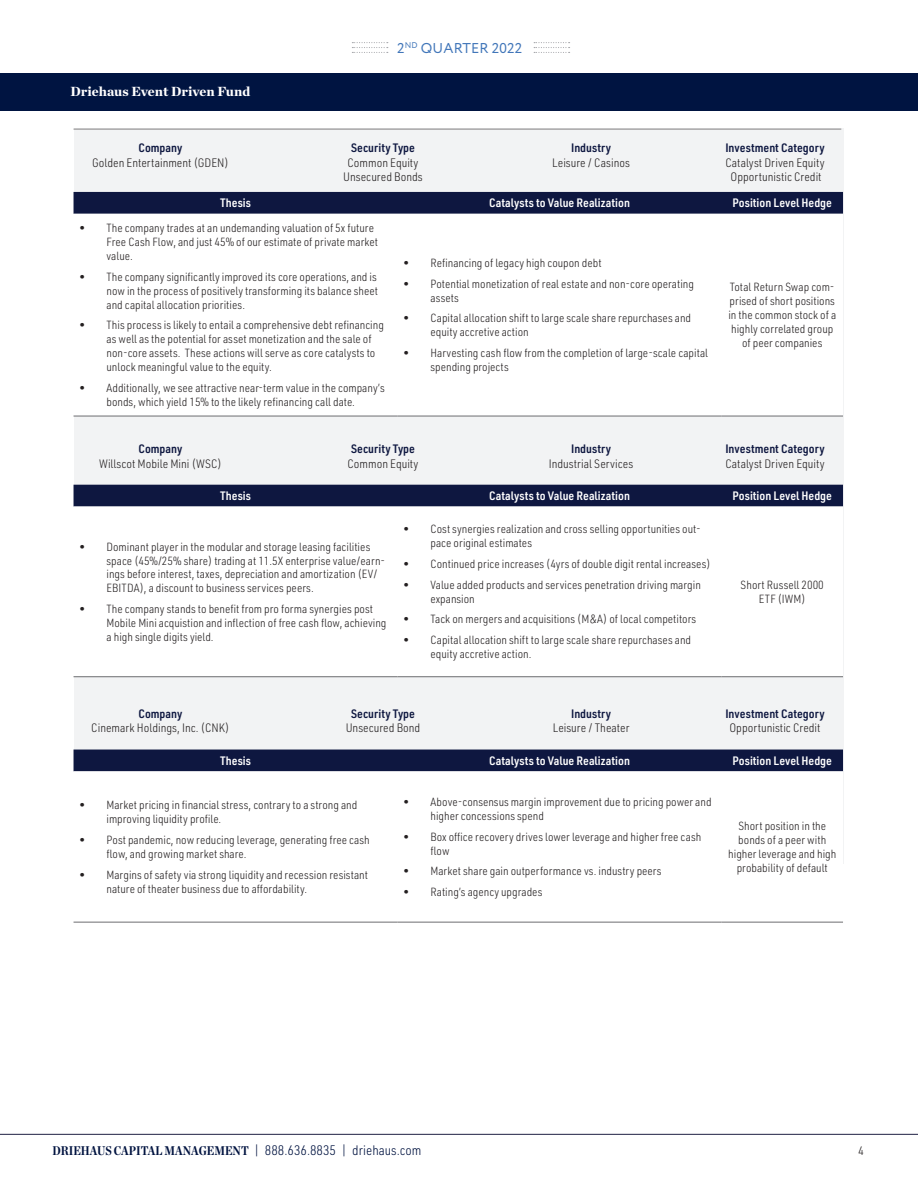
<style>
.page{position:relative;width:918px;height:1188px;background:#fff}
.page>*{position:absolute;margin:0;border:0;box-sizing:border-box;transform-origin:0 0}
.t1{font:14.25px "Circe";letter-spacing:.01em;color:#4176b9}
.t2{font:300 13.5px "URWDIN Semi Cond";color:#001340}
.t3{font:900 13.5px "Chronicle Deck";color:#fff}
.t4{font:300 12px "URWDIN Semi Cond";color:#231f20}
.t5{font:600 12px "URWDIN Semi Cond";color:#fff}
.t6{font:600 12px "URWDIN Semi Cond";color:#0e1740}
.t7{font:300 11.7px/14px "URWDIN Semi Cond";color:#231f20}
.s1{font-family:"Chronicle Deck Cond";font-weight:700;font-size:12.75px}
</style>
<div class="page">
<svg style="left:352px;top:42px;width:36px;height:11px"></svg>
<svg style="left:534px;top:42px;width:36px;height:11px"></svg>
<div style="left:74px;top:129px;width:769px;height:735px;background:#f2f3f4"></div>
<div style="left:0;top:73px;width:918px;height:38px;background:#001441"></div>
<hr style="left:0;top:1134px;width:918px;height:1px;background:#1f2043">
<hr style="left:74px;top:129px;width:767px;height:1px;background:#231f20">
<div style="left:74px;top:192px;width:769px;height:22px;background:#0e1740"></div>
<div style="left:74px;top:214px;width:769px;height:202px;background:#fff"></div>
<hr style="left:722px;top:416px;width:121px;height:1px;background:#6c6d70">
<hr style="left:74px;top:416px;width:324px;height:1px;background:#6c6d70">
<hr style="left:398px;top:416px;width:324px;height:1px;background:#6c6d70">
<div style="left:74px;top:485px;width:769px;height:22px;background:#0e1740"></div>
<div style="left:74px;top:507px;width:769px;height:169px;background:#fff"></div>
<hr style="left:722px;top:676px;width:121px;height:1px;background:#6c6d70">
<hr style="left:74px;top:676px;width:324px;height:1px;background:#6c6d70">
<hr style="left:398px;top:676px;width:324px;height:1px;background:#6c6d70">
<div style="left:74px;top:750px;width:769px;height:21px;background:#0e1740"></div>
<div style="left:74px;top:771px;width:769px;height:151px;background:#fff"></div>
<hr style="left:722px;top:922px;width:121px;height:1px;background:#6c6d70">
<hr style="left:74px;top:922px;width:324px;height:1px;background:#6c6d70">
<hr style="left:398px;top:922px;width:324px;height:1px;background:#6c6d70">
<p class="t3" style="left:71px;top:80px;width:181px">Driehaus Event Driven Fund</p>
<p class="t6" style="left:138px;top:140px;width:45px">Company</p>
<p class="t4" style="left:92px;top:155px;width:138px">Golden Entertainment (GDEN)</p>
<p class="t1" style="left:397px;top:39px;width:127px">2<sup>ND</sup> QUARTER 2022</p>
<p class="t6" style="left:351px;top:140px;width:65px">Security Type</p>
<p class="t4" style="left:348px;top:155px;width:73px">Common Equity</p>
<p class="t4" style="left:343px;top:169px;width:81px">Unsecured Bonds</p>
<p class="t6" style="left:571px;top:140px;width:41px">Industry</p>
<p class="t4" style="left:552px;top:155px;width:79px">Leisure / Casinos</p>
<p class="t6" style="left:725px;top:140px;width:101px">Investment Category</p>
<p class="t4" style="left:725px;top:155px;width:101px">Catalyst Driven Equity</p>
<p class="t4" style="left:731px;top:169px;width:93px">Opportunistic Credit</p>
<p class="t5" style="left:220px;top:195px;width:32px">Thesis</p>
<p class="t5" style="left:489px;top:195px;width:142px">Catalysts to Value Realization</p>
<p class="t5" style="left:733px;top:195px;width:101px">Position Level Hedge</p>
<p class="t7" style="left:107px;top:221px;width:273px;text-indent:-27px">• The company trades at an undemanding valuation of 5x future<br>Free Cash Flow, and just 45% of our estimate of private market value.</p>
<p class="t7" style="left:107px;top:269px;width:273px;text-align:justify;text-indent:-27px">• The company significantly improved its core operations, and is now in the process of positively transforming its balance sheet and capital allocation priorities.</p>
<p class="t7" style="left:107px;top:318px;width:279px;text-indent:-27px">• This process is likely to entail a comprehensive debt refinancing as well as the potential for asset monetization and the sale of non-core assets. These actions will serve as core catalysts to unlock meaningful value to the equity.</p>
<p class="t7" style="left:80px;top:381px;width:307px;text-align:center">• Additionally, we see attractive near-term value in the company’s bonds, which yield 15% to the likely refinancing call date.</p>
<p class="t7" style="left:404px;top:256px;width:200px">• Refinancing of legacy high coupon debt</p>
<p class="t7" style="left:431px;top:276px;width:265px;text-indent:-27px">• Potential monetization of real estate and non-core operating assets</p>
<p class="t7" style="left:431px;top:311px;width:262px;text-indent:-27px">• Capital allocation shift to large scale share repurchases and equity accretive action</p>
<p class="t7" style="left:431px;top:346px;width:279px;text-indent:-27px">• Harvesting cash flow from the completion of large-scale capital spending projects</p>
<p class="t7" style="left:728px;top:280px;width:109px;text-align:center">Total Return Swap com&shy;prised of short positions in the common stock of a highly correlated group of peer companies</p>
<p class="t6" style="left:138px;top:441px;width:45px">Company</p>
<p class="t4" style="left:99px;top:455px;width:124px">Willscot Mobile Mini (WSC)</p>
<p class="t6" style="left:351px;top:441px;width:65px">Security Type</p>
<p class="t4" style="left:348px;top:455px;width:73px">Common Equity</p>
<p class="t6" style="left:571px;top:441px;width:41px">Industry</p>
<p class="t4" style="left:549px;top:455px;width:86px">Industrial Services</p>
<p class="t6" style="left:725px;top:441px;width:101px">Investment Category</p>
<p class="t4" style="left:725px;top:455px;width:101px">Catalyst Driven Equity</p>
<p class="t5" style="left:220px;top:488px;width:32px">Thesis</p>
<p class="t5" style="left:489px;top:488px;width:142px">Catalysts to Value Realization</p>
<p class="t5" style="left:733px;top:488px;width:101px">Position Level Hedge</p>
<p class="t7" style="left:107px;top:539px;width:280px;text-indent:-27px">• Dominant player in the modular and storage leasing facilities space (45%/25% share) trading at 11.5X enterprise value/earn&shy;ings before interest, taxes, depreciation and amortization (EV/ EBITDA), a discount to business services peers.</p>
<p class="t7" style="left:107px;top:602px;width:282px;text-indent:-27px">• The company stands to benefit from pro forma synergies post<br>Mobile Mini acquistion and inflection of free cash flow, achieving a high single digits yield.</p>
<p class="t7" style="left:431px;top:522px;width:272px;text-indent:-27px">• Cost synergies realization and cross selling opportunities out&shy;pace original estimates</p>
<p class="t7" style="left:404px;top:557px;width:309px">• Continued price increases (4yrs of double digit rental increases)</p>
<p class="t7" style="left:431px;top:577px;width:272px;text-indent:-27px">• Value added products and services penetration driving margin expansion</p>
<p class="t7" style="left:404px;top:612px;width:294px">• Tack on mergers and acquisitions (M&amp;A) of local competitors</p>
<p class="t7" style="left:431px;top:633px;width:262px;text-indent:-27px">• Capital allocation shift to large scale share repurchases and equity accretive action.</p>
<p class="t7" style="left:741px;top:577px;width:85px">Short Russell 2000</p>
<p class="t7" style="left:759px;top:591px;width:48px">ETF (IWM)</p>
<p class="t6" style="left:138px;top:706px;width:45px">Company</p>
<p class="t4" style="left:91px;top:720px;width:140px">Cinemark Holdings, Inc. (CNK)</p>
<p class="t6" style="left:351px;top:706px;width:65px">Security Type</p>
<p class="t4" style="left:346px;top:720px;width:76px">Unsecured Bond</p>
<p class="t6" style="left:571px;top:706px;width:41px">Industry</p>
<p class="t4" style="left:553px;top:720px;width:78px">Leisure / Theater</p>
<p class="t6" style="left:725px;top:706px;width:101px">Investment Category</p>
<p class="t4" style="left:729px;top:720px;width:93px">Opportunistic Credit</p>
<p class="t5" style="left:220px;top:752px;width:32px">Thesis</p>
<p class="t5" style="left:489px;top:752px;width:142px">Catalysts to Value Realization</p>
<p class="t5" style="left:733px;top:752px;width:101px">Position Level Hedge</p>
<p class="t7" style="left:107px;top:798px;width:252px;text-indent:-27px">• Market pricing in financial stress, contrary to a strong and improving liquidity profile.</p>
<p class="t7" style="left:107px;top:832px;width:265px;text-indent:-27px">• Post pandemic, now reducing leverage, generating free cash flow, and growing market share.</p>
<p class="t7" style="left:107px;top:867px;width:263px;text-indent:-27px">• Margins of safety via strong liquidity and recession resistant nature of theater business due to affordability.</p>
<p class="t7" style="left:431px;top:794px;width:283px;text-indent:-27px">• Above-consensus margin improvement due to pricing power and higher concessions spend</p>
<p class="t7" style="left:431px;top:829px;width:272px;text-indent:-27px">• Box office recovery drives lower leverage and higher free cash flow</p>
<p class="t7" style="left:404px;top:864px;width:260px">• Market share gain outperformance vs. industry peers</p>
<p class="t7" style="left:404px;top:884px;width:140px">• Rating’s agency upgrades</p>
<p class="t7" style="left:728px;top:819px;width:110px;text-align:center">Short position in the bonds of a peer with higher leverage and high probability of default</p>
<p class="t2" style="left:52px;top:1142px;width:371px"><span class="s1">DRIEHAUS CAPITAL MANAGEMENT</span> | 888.636.8835 | driehaus.com</p>
<p class="t4" style="left:858px;top:1143px;width:7px">4</p>
</div>
